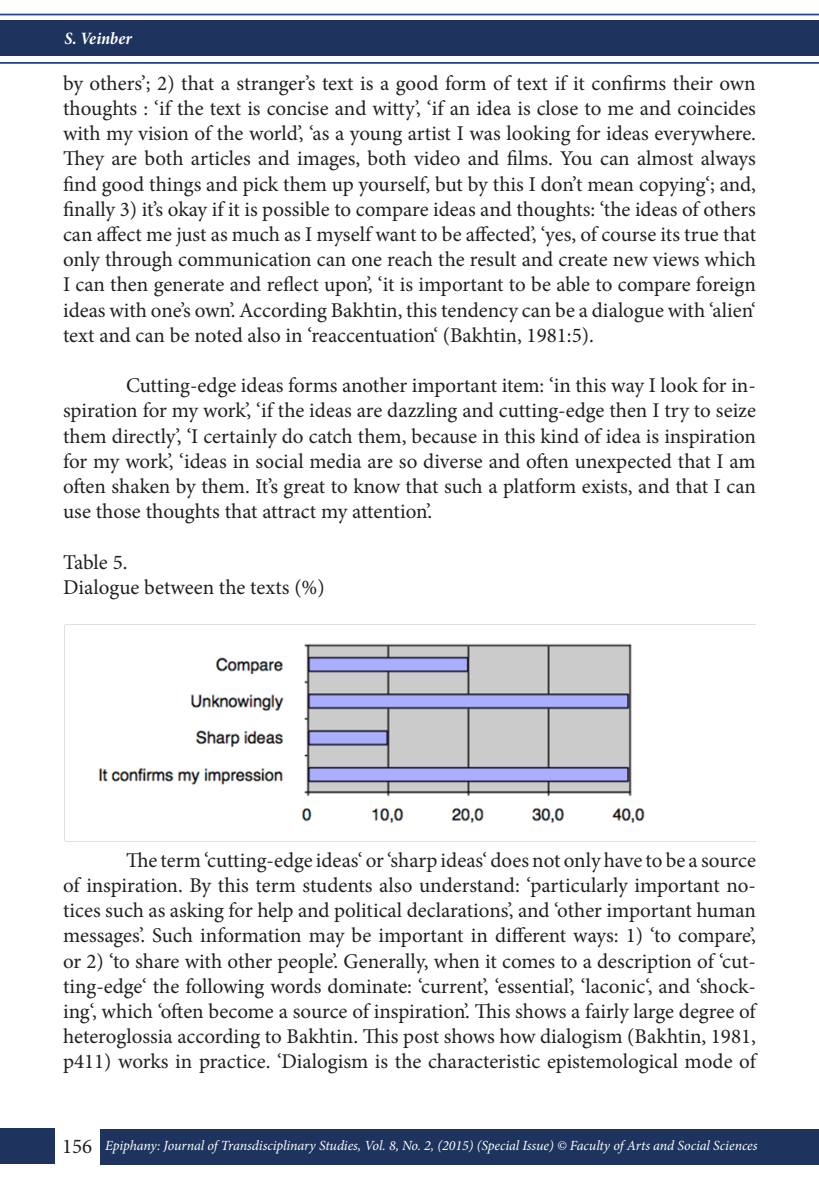
<style>
.page{position:relative;width:819px;height:1191px;background:#fff}
.page>*{position:absolute;margin:0;border:0;box-sizing:border-box;transform-origin:0 0}
.t1{font:21px/25.2px "Minion Pro";color:#231f20;text-align:justify}
.t2{font:italic 700 condensed 17.5px "Minion Pro";color:#fff}
.t3{font:italic 14px "Minion Pro";letter-spacing:-.01em;color:#fff}
</style>
<div class="page">
<div style="left:0;top:21px;width:819px;height:35px;background:#1e335d"></div>
<div style="left:100px;top:1128px;width:719px;height:36px;background:#1e335d"></div>
<div style="left:0;top:1128px;width:54px;height:35px;background:#1e335d"></div>
<hr style="left:0;top:14px;width:819px;height:1px;background:#253f8e">
<hr style="left:0;top:62px;width:819px;height:2px;background:#253f8e">
<img style="left:64px;top:624px;width:692px;height:217px">
<p class="t2" style="left:64px;top:26px;width:69px">S. Veinber</p>
<p class="t1" style="left:63px;top:70px;width:694px">by others’; 2) that a stranger’s text is a good form of text if it confirms their own thoughts : ‘if the text is concise and witty’, ‘if an idea is close to me and coincides with my vision of the world’, ‘as a young artist I was looking for ideas everywhere.<br>They are both articles and images, both video and films. You can almost always find good things and pick them up yourself, but by this I don’t mean copying‘; and, finally 3) it’s okay if it is possible to compare ideas and thoughts: ‘the ideas of others can affect me just as much as I myself want to be affected’, ‘yes, of course its true that only through communication can one reach the result and create new views which I can then generate and reflect upon’, ‘it is important to be able to compare foreign ideas with one’s own’. According Bakhtin, this tendency can be a dialogue with ‘alien‘ text and can be noted also in ‘reaccentuation‘ (Bakhtin, 1981:5).</p>
<p class="t1" style="left:63px;top:373px;width:694px;text-indent:63px">Cutting-edge ideas forms another important item: ‘in this way I look for in&shy;spiration for my work’, ‘if the ideas are dazzling and cutting-edge then I try to seize them directly’, ‘I certainly do catch them, because in this kind of idea is inspiration for my work’, ‘ideas in social media are so diverse and often unexpected that I am often shaken by them. It’s great to know that such a platform exists, and that I can use those thoughts that attract my attention’.</p>
<p class="t1" style="left:63px;top:549px;width:66px">Table 5.</p>
<p class="t1" style="left:63px;top:574px;width:263px">Dialogue between the texts (%)</p>
<p class="t1" style="left:63px;top:847px;width:694px;text-indent:63px">The term ‘cutting-edge ideas‘ or ‘sharp ideas‘ does not only have to be a source of inspiration. By this term students also understand: ‘particularly important no&shy;tices such as asking for help and political declarations’, and ‘other important human messages’. Such information may be important in different ways: 1) ‘to compare’, or 2) ‘to share with other people’. Generally, when it comes to a description of ‘cut&shy;ting-edge‘ the following words dominate: ‘current’, ‘essential’, ‘laconic‘, and ‘shock&shy;ing‘, which ‘often become a source of inspiration’. This shows a fairly large degree of heteroglossia according to Bakhtin. This post shows how dialogism (Bakhtin, 1981, p411) works in practice. ‘Dialogism is the characteristic epistemological mode of</p>
<p class="t1" style="left:62px;top:1133px;width:32px">156</p>
<p class="t3" style="left:105px;top:1136px;width:653px">Epiphany: Journal of Transdisciplinary Studies, Vol. 8, No. 2, (2015) (Special Issue) © Faculty of Arts and Social Sciences</p>
</div>
